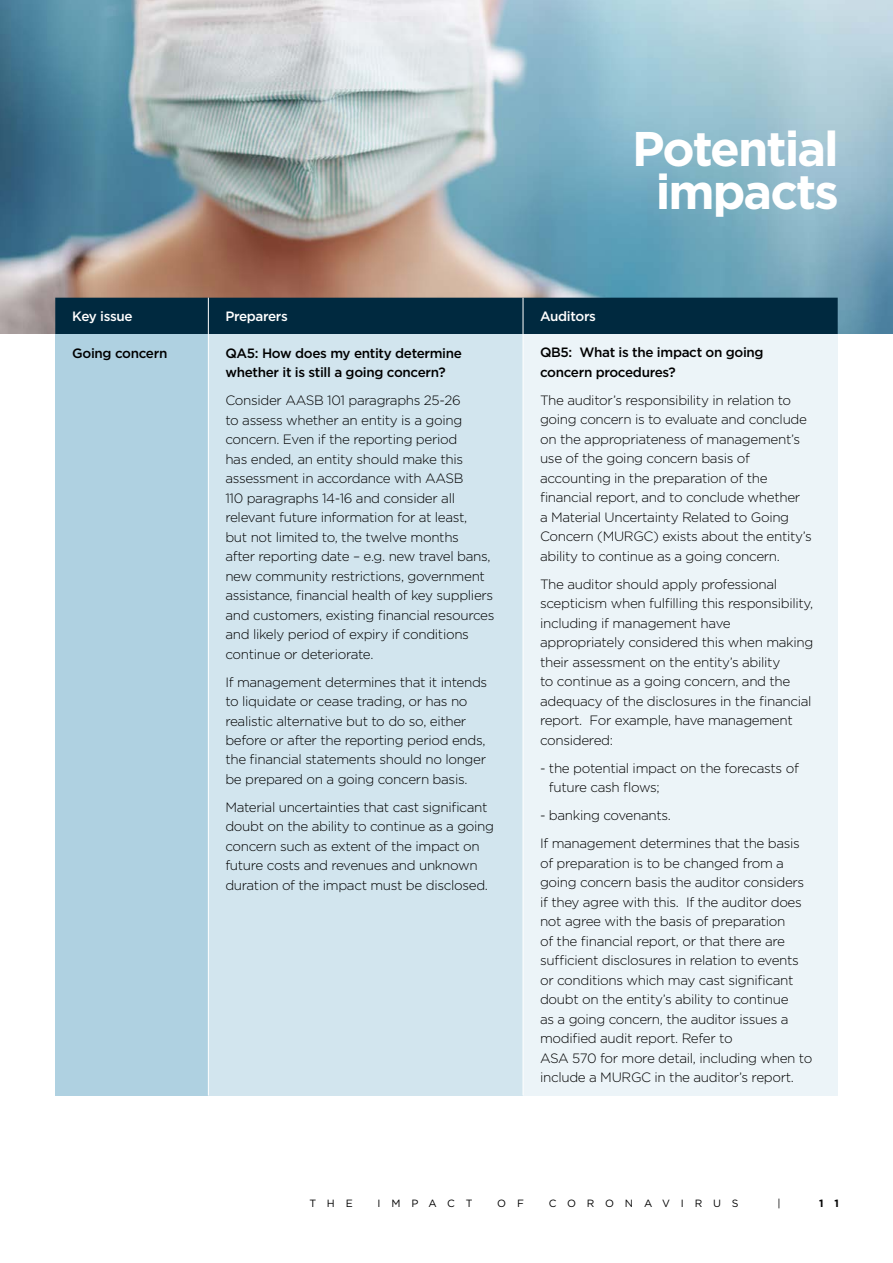
<style>
.page{position:relative;width:893px;height:1263px;background:#fff}
.page>*{position:absolute;margin:0;border:0;box-sizing:border-box;transform-origin:0 0}
.t1{font:700 48.6px/43px "Gotham";letter-spacing:-.04em;color:#fff;text-align:center}
.t2{font:300 13.5px/19.5px "Gotham";letter-spacing:-.025em;color:#000}
.t3{font:500 13.5px/19.5px "Gotham";letter-spacing:-.025em;color:#000}
.t4{font:500 13.5px "Gotham";letter-spacing:-.025em;color:#fff}
.t5{font:10.5px "Gotham";letter-spacing:1.03em;color:#000}
.t6{font:700 10.5px "Gotham";color:#000}
</style>
<div class="page">
<img style="left:1px;top:0;width:892px;height:334px">
<div style="left:55px;top:298px;width:783px;height:36px;background:#00293f"></div>
<div style="left:55px;top:334px;width:153px;height:761px;background:#afd1e1"></div>
<div style="left:208px;top:334px;width:315px;height:761px;background:#d2e5ee"></div>
<div style="left:523px;top:334px;width:315px;height:761px;background:#ecf4f8"></div>
<hr style="left:208px;top:298px;width:1px;height:36px;background:#fff">
<hr style="left:523px;top:298px;width:1px;height:36px;background:#fff">
<hr style="left:208px;top:334px;width:1px;height:761px;background:#fff">
<hr style="left:523px;top:334px;width:1px;height:761px;background:#fff">
<h1 class="t1" style="left:632px;top:127px;width:208px">Potential impacts</h1>
<p class="t4" style="left:72px;top:308px;width:62px">Key issue</p>
<p class="t4" style="left:225px;top:308px;width:64px">Preparers</p>
<p class="t4" style="left:540px;top:308px;width:57px">Auditors</p>
<p class="t3" style="left:72px;top:343px;width:97px">Going concern</p>
<p class="t3" style="left:225px;top:343px;width:238px">QA5: How does my entity determine whether it is still a going concern?</p>
<p class="t2" style="left:225px;top:390px;width:271px">Consider AASB 101 paragraphs 25-26<br>to assess whether an entity is a going concern. Even if the reporting period<br>has ended, an entity should make this assessment in accordance with AASB<br>110 paragraphs 14-16 and consider all relevant future information for at least,<br>but not limited to, the twelve months<br>after reporting date – e.g. new travel bans, new community restrictions, government assistance, financial health of key suppliers and customers, existing financial resources and likely period of expiry if conditions continue or deteriorate.</p>
<p class="t2" style="left:225px;top:672px;width:263px">If management determines that it intends to liquidate or cease trading, or has no realistic alternative but to do so, either before or after the reporting period ends, the financial statements should no longer be prepared on a going concern basis.</p>
<p class="t2" style="left:225px;top:797px;width:270px">Material uncertainties that cast significant doubt on the ability to continue as a going concern such as extent of the impact on future costs and revenues and unknown duration of the impact must be disclosed.</p>
<p class="t3" style="left:540px;top:343px;width:225px">QB5: What is the impact on going concern procedures?</p>
<p class="t2" style="left:540px;top:390px;width:273px">The auditor’s responsibility in relation to going concern is to evaluate and conclude on the appropriateness of management’s use of the going concern basis of accounting in the preparation of the financial report, and to conclude whether<br>a Material Uncertainty Related to Going Concern (MURGC) exists about the entity’s ability to continue as a going concern.</p>
<p class="t2" style="left:540px;top:574px;width:275px">The auditor should apply professional scepticism when fulfilling this responsibility, including if management have appropriately considered this when making their assessment on the entity’s ability<br>to continue as a going concern, and the adequacy of the disclosures in the financial report. For example, have management considered:</p>
<p class="t2" style="left:549px;top:758px;width:251px;text-indent:-9px">- the potential impact on the forecasts of future cash flows;</p>
<p class="t2" style="left:540px;top:801px;width:261px;line-height:28px">- banking covenants.<br>If management determines that the basis</p>
<p class="t2" style="left:540px;top:853px;width:274px">of preparation is to be changed from a going concern basis the auditor considers if they agree with this. If the auditor does not agree with the basis of preparation<br>of the financial report, or that there are sufficient disclosures in relation to events or conditions which may cast significant doubt on the entity’s ability to continue<br>as a going concern, the auditor issues a modified audit report. Refer to<br>ASA 570 for more detail, including when to include a MURGC in the auditor’s report.</p>
<p class="t5" style="left:309px;top:1196px;width:45px">THE</p>
<p class="t5" style="left:378px;top:1196px;width:96px">IMPACT</p>
<p class="t5" style="left:497px;top:1196px;width:28px">O F</p>
<p class="t5" style="left:549px;top:1196px;width:191px">CORONAVIRUS</p>
<p class="t5" style="left:777px;top:1196px;width:5px">|</p>
<p class="t6" style="left:819px;top:1196px;width:21px">1 1</p>
</div>
